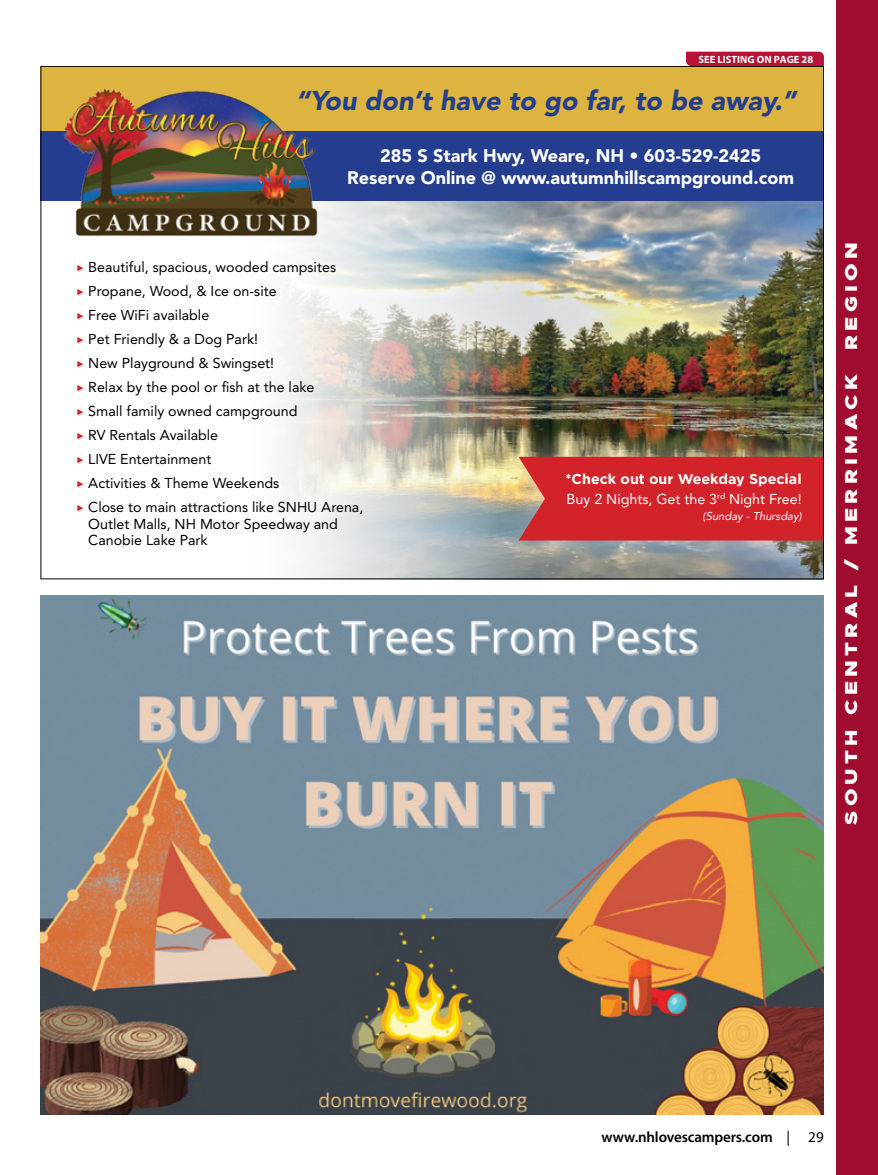
<style>
.page{position:relative;width:878px;height:1175px;background:#fff}
.page>*{position:absolute;margin:0;border:0;box-sizing:border-box;transform-origin:0 0}
.t1{font:italic 900 27px "Avenir LT Std";color:#253d8f}
.t2{font:900 18px/21.6px "Avenir LT Std";color:#fff;text-align:center}
.t3{font:900 17.25px "Metropolis";letter-spacing:.2em;color:#fff;scale:1.25 1}
.t4{font:600 15px "Myriad Pro";letter-spacing:-.01em;color:#000}
.t5{font:14.25px/24px "Avenir LT Std";color:#000}
.t6{font:14.25px "Avenir LT Std";color:#fff}
.t7{font:700 14.25px "Gotham";color:#fff}
.t8{font:italic 11.25px "Avenir LT Std";color:#fff}
.t9{font:700 10.5px "Myriad Pro";color:#fff}
.s1{font-family:"Montserrat";color:#df1e26}
.s2{font-weight:400}
</style>
<div class="page">
<img style="left:530px;top:200px;width:292px;height:377px">
<img style="left:280px;top:200px;width:250px;height:377px">
<div style="left:40px;top:66px;width:784px;height:65px;background:#dcb43f"></div>
<div style="left:40px;top:131px;width:784px;height:69px;background:#253d8f"></div>
<img style="left:61px;top:88px;width:261px;height:153px">
<div style="left:491px;top:425px;width:333px;height:147px;background:#fff;opacity:.5"></div>
<div style="left:518px;top:457px;width:304px;height:83px;background:#d2232a"></div>
<div style="left:686px;top:52px;width:138px;height:14px;background:#b81237"></div>
<img style="left:40px;top:595px;width:784px;height:519px">
<div style="left:836px;top:0;width:42px;height:1174px;background:#a00c30"></div>
<p class="t9" style="left:698px;top:52px;width:116px">SEE LISTING ON PAGE 28</p>
<h1 class="t1" style="left:296px;top:84px;width:502px">“You don’t have to go far, to be away.”</h1>
<p class="t2" style="left:347px;top:145px;width:448px">285 S Stark Hwy, Weare, NH • 603-529-2425<br>Reserve Online @ www.autumnhillscampground.com</p>
<p class="t5" style="left:76px;top:255px;width:289px"><span class="s1">▶</span> Beautiful, spacious, wooded campsites<br><span class="s1">▶</span> Propane, Wood, &amp; Ice on-site<br><span class="s1">▶</span> Free WiFi available<br><span class="s1">▶</span> Pet Friendly &amp; a Dog Park!<br><span class="s1">▶</span> New Playground &amp; Swingset!<br><span class="s1">▶</span> Relax by the pool or fish at the lake<br><span class="s1">▶</span> Small family owned campground<br><span class="s1">▶</span> RV Rentals Available<br><span class="s1">▶</span> LIVE Entertainment<br><span class="s1">▶</span> Activities &amp; Theme Weekends<br><span class="s1">▶</span> Close to main attractions like SNHU Arena,</p>
<p class="t5" style="left:88px;top:516px;width:251px;line-height:16.5px">Outlet Malls, NH Motor Speedway and<br>Canobie Lake Park</p>
<p class="t7" style="left:565px;top:471px;width:238px">*Check out our Weekday Special</p>
<p class="t6" style="left:566px;top:490px;width:236px">Buy 2 Nights, Get the 3<sup>rd</sup> Night Free!</p>
<p class="t8" style="left:702px;top:510px;width:103px">(Sunday - Thursday)</p>
<p class="t3" style="left:840px;top:350px;width:88px;rotate:-90deg">REGION</p>
<p class="t3" style="left:840px;top:824px;width:361px;rotate:-90deg">SOUTH CENTRAL / MERRIMACK</p>
<p class="t4" style="left:601px;top:1127px;width:224px">www.nhlovescampers.com <span class="s2">| 29</span></p>
</div>
